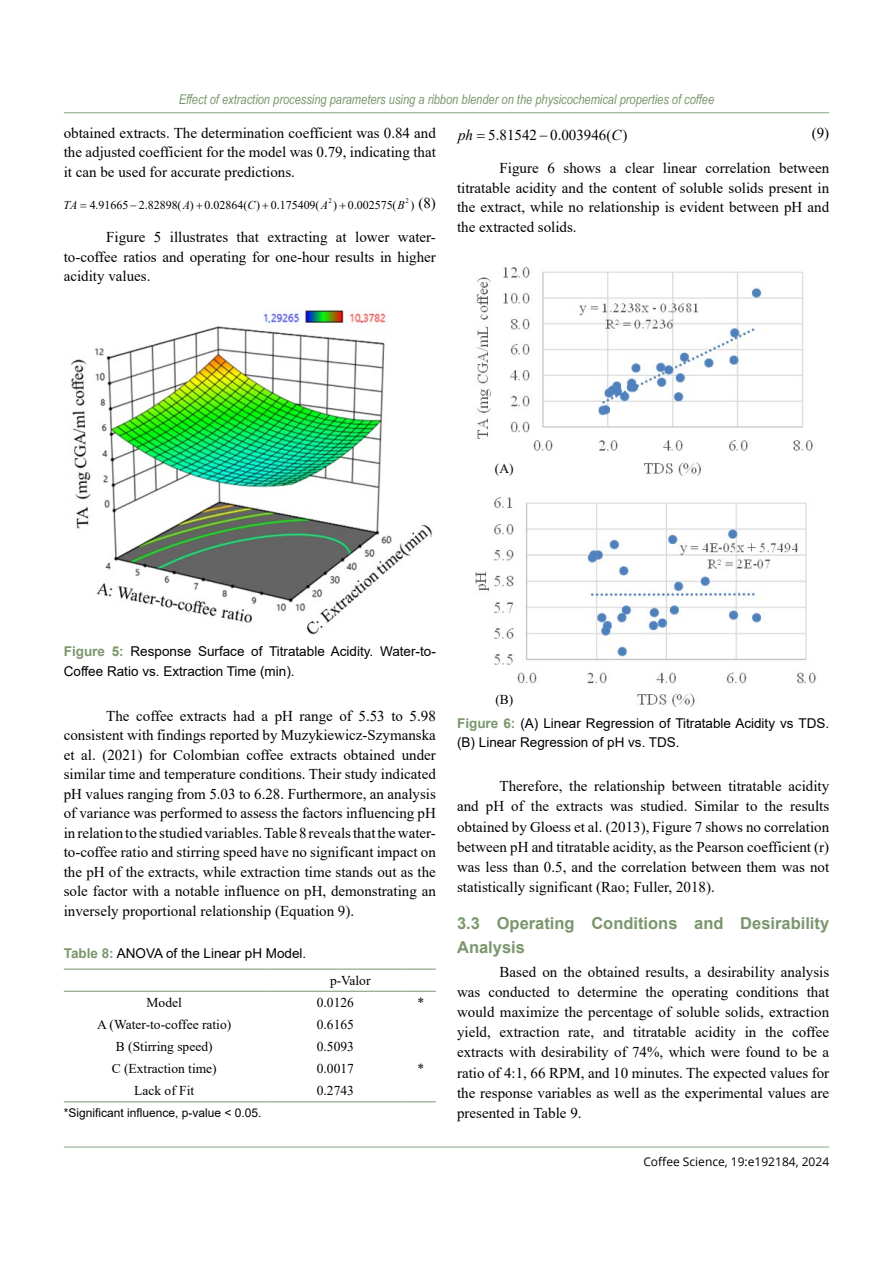
<style>
.page{position:relative;width:893px;height:1263px;background:#fff}
.page>*{position:absolute;margin:0;border:0;box-sizing:border-box;transform-origin:0 0}
.t1{font:700 16.5px/24px "Arial";color:#7b966c}
.t2{font:15px/19.5px "Times New Roman";color:#000;text-align:justify}
.t3{font:italic 15px "Times New Roman";color:#000}
.t4{font:13.5px/19.5px "Arial";color:#000}
.t5{font:13.5px "Times New Roman";color:#000}
.t6{font:italic 13.5px "Arial Narrow";color:#7b966c}
.t7{font:12px "Times New Roman";color:#000}
.t8{font:12px "Arial";color:#000}
.t9{font:12px "Open Sans";color:#000}
.t10{font:italic 12px "Times New Roman";color:#000}
.t11{font:6.9px "Times New Roman";color:#000}
.s1{font-style:italic}
.s2{font-weight:700;color:#7b966c}
</style>
<div class="page">
<hr style="left:64px;top:1147px;width:765px;height:1px;background:#84a886">
<hr style="left:64px;top:112px;width:765px;height:1px;background:#84a886">
<img style="left:71px;top:309px;width:362px;height:326px">
<hr style="left:64px;top:969px;width:201px;height:1px;background:#7b966c">
<hr style="left:265px;top:969px;width:141px;height:1px;background:#7b966c">
<hr style="left:406px;top:969px;width:30px;height:1px;background:#7b966c">
<hr style="left:64px;top:991px;width:201px;height:1px;background:#7b966c">
<hr style="left:265px;top:991px;width:141px;height:1px;background:#7b966c">
<hr style="left:406px;top:991px;width:30px;height:1px;background:#7b966c">
<hr style="left:64px;top:1101px;width:201px;height:1px;background:#7b966c">
<hr style="left:265px;top:1101px;width:141px;height:1px;background:#7b966c">
<hr style="left:406px;top:1101px;width:30px;height:1px;background:#7b966c">
<img style="left:476px;top:267px;width:337px;height:208px">
<img style="left:475px;top:497px;width:341px;height:210px">
<p class="t6" style="left:179px;top:90px;width:537px">Effect of extraction processing parameters using a ribbon blender on the physicochemical properties of coffee</p>
<p class="t2" style="left:64px;top:123px;width:374px">obtained extracts. The determination coefficient was 0.84 and the adjusted coefficient for the model was 0.79, indicating that it can be used for accurate predictions.</p>
<p class="t3" style="left:611px;top:125px;width:12px">C</p>
<p class="t2" style="left:812px;top:123px;width:19px">(9)</p>
<p class="t2" style="left:457px;top:158px;width:374px;text-indent:43px">Figure 6 shows a clear linear correlation between titratable acidity and the content of soluble solids present in the extract, while no relationship is evident between pH and the extracted solids.</p>
<p class="t2" style="left:458px;top:125px;width:171px"><span class="s1">ph</span> 5.81542 0.003946( )</p>
<p class="t2" style="left:418px;top:193px;width:19px">(8)</p>
<p class="t11" style="left:328px;top:196px;width:5px">2</p>
<p class="t11" style="left:405px;top:196px;width:5px">2</p>
<p class="t7" style="left:63px;top:196px;width:352px"><span class="s1">TA</span> 4.91665 2.82898( ) 0.02864( ) 0.175409( ) 0.002575( )</p>
<p class="t10" style="left:183px;top:196px;width:9px">A</p>
<p class="t10" style="left:247px;top:196px;width:9px">C</p>
<p class="t10" style="left:321px;top:196px;width:9px">A</p>
<p class="t10" style="left:397px;top:196px;width:9px">B</p>
<p class="t2" style="left:64px;top:227px;width:374px;text-indent:43px">Figure 5 illustrates that extracting at lower water&shy;to-coffee ratios and operating for one-hour results in higher acidity values.</p>
<p class="t5" style="left:495px;top:459px;width:20px">(A)</p>
<p class="t4" style="left:64px;top:642px;width:374px"><span class="s2">Figure 5:</span> Response Surface of Titratable Acidity. Water-to-<br>Coffee Ratio vs. Extraction Time (min).</p>
<p class="t2" style="left:64px;top:705px;width:374px;text-indent:43px">The coffee extracts had a pH range of 5.53 to 5.98 consistent with findings reported by Muzykiewicz-Szymanska et al. (2021) for Colombian coffee extracts obtained under similar time and temperature conditions. Their study indicated pH values ranging from 5.03 to 6.28. Furthermore, an analysis of variance was performed to assess the factors influencing pH in relation to the studied variables. Table 8 reveals that the water&shy;to-coffee ratio and stirring speed have no significant impact on the pH of the extracts, while extraction time stands out as the sole factor with a notable influence on pH, demonstrating an inversely proportional relationship (Equation 9).</p>
<p class="t4" style="left:64px;top:944px;width:244px"><span class="s2">Table 8:</span> ANOVA of the Linear pH Model.</p>
<p class="t5" style="left:330px;top:971px;width:42px">p-Valor</p>
<p class="t5" style="left:147px;top:993px;width:37px">Model</p>
<p class="t5" style="left:317px;top:993px;width:39px">0.0126</p>
<p class="t5" style="left:418px;top:993px;width:8px">*</p>
<p class="t5" style="left:97px;top:1015px;width:136px">A (Water-to-coffee ratio)</p>
<p class="t5" style="left:317px;top:1015px;width:39px">0.6165</p>
<p class="t5" style="left:116px;top:1037px;width:98px">B (Stirring speed)</p>
<p class="t5" style="left:317px;top:1037px;width:39px">0.5093</p>
<p class="t5" style="left:112px;top:1059px;width:106px">C (Extraction time)</p>
<p class="t5" style="left:317px;top:1059px;width:39px">0.0017</p>
<p class="t5" style="left:418px;top:1059px;width:8px">*</p>
<p class="t5" style="left:134px;top:1081px;width:61px">Lack of Fit</p>
<p class="t5" style="left:317px;top:1081px;width:39px">0.2743</p>
<p class="t8" style="left:64px;top:1104px;width:199px">*Significant influence, p-value &lt; 0.05.</p>
<p class="t5" style="left:495px;top:690px;width:19px">(B)</p>
<p class="t4" style="left:457px;top:713px;width:374px"><span class="s2">Figure 6:</span> (A) Linear Regression of Titratable Acidity vs TDS. (B) Linear Regression of pH vs. TDS.</p>
<p class="t2" style="left:457px;top:776px;width:374px;line-height:20.1px;text-indent:43px">Therefore, the relationship between titratable acidity and pH of the extracts was studied. Similar to the results obtained by Gloess et al. (2013), Figure 7 shows no correlation between pH and titratable acidity, as the Pearson coefficient (r) was less than 0.5, and the correlation between them was not statistically significant (Rao; Fuller, 2018).</p>
<p class="t1" style="left:457px;top:911px;width:374px">3.3 Operating Conditions and Desirability<br>Analysis</p>
<p class="t2" style="left:457px;top:961px;width:374px;line-height:20.1px;text-indent:43px">Based on the obtained results, a desirability analysis was conducted to determine the operating conditions that would maximize the percentage of soluble solids, extraction yield, extraction rate, and titratable acidity in the coffee extracts with desirability of 74%, which were found to be a ratio of 4:1, 66 RPM, and 10 minutes. The expected values for the response variables as well as the experimental values are presented in Table 9.</p>
<p class="t9" style="left:643px;top:1153px;width:187px">Coffee Science, 19:e192184, 2024</p>
</div>
